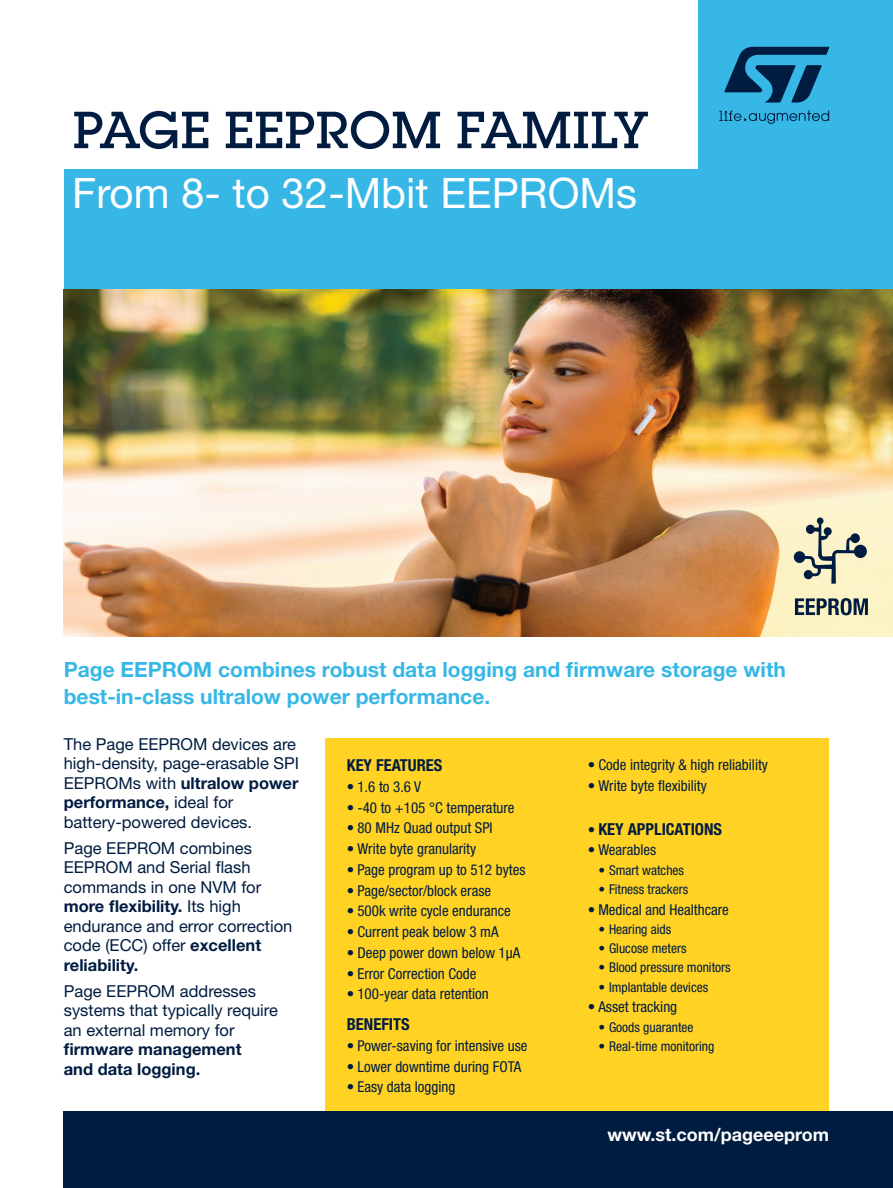
<style>
.page{position:relative;width:893px;height:1188px;background:#fff}
.page>*{position:absolute;margin:0;border:0;box-sizing:border-box;transform-origin:0 0}
.t1{font:500 51px "Lubalin Graph Std";color:#001c40}
.t2{font:42px "Helvetica Neue LT Std";color:#fff}
.t3{font:700 21px/27px "Helvetica Neue LT Std";color:#36b7e6}
.t4{font:700 18px "Helvetica Neue LT Std";color:#fff}
.t5{font:16.5px/19.5px "Helvetica Neue LT Std";color:#001c40}
.t6{font:700 condensed 16.5px "Helvetica Neue LT Std";color:#001c40}
.t7{font:700 16.5px/19.5px "Helvetica Neue LT Std";color:#001c40}
.t8{font:condensed 15px "Helvetica Neue LT Std";color:#001c40}
.t9{font:condensed 13.5px "Helvetica Neue LT Std";color:#001c40}
.s1{font-weight:700}
.s2{font-weight:400;font-size:15px}
</style>
<div class="page">
<div style="left:698px;top:0;width:195px;height:627px;background:#36b7e6"></div>
<div style="left:64px;top:169px;width:829px;height:129px;background:#36b7e6"></div>
<svg style="left:724px;top:47px;width:105px;height:56px"></svg>
<svg style="left:719px;top:110px;width:110px;height:14px"></svg>
<img style="left:64px;top:290px;width:829px;height:347px">
<div style="left:326px;top:738px;width:503px;height:410px;background:#ffd224"></div>
<div style="left:64px;top:1111px;width:829px;height:77px;background:#001c40"></div>
<svg style="left:795px;top:598px;width:73px;height:17px"></svg>
<svg style="left:794px;top:517px;width:73px;height:67px;background:#c4c3aa"></svg>
<h1 class="t1" style="left:72px;top:98px;width:577px">PAGE EEPROM FAMILY</h1>
<h2 class="t2" style="left:72px;top:168px;width:566px">From 8- to 32-Mbit EEPROMs</h2>
<h3 class="t3" style="left:64px;top:656px;width:724px">Page EEPROM combines robust data logging and firmware storage with best-in-class ultralow power performance.</h3>
<p class="t5" style="left:64px;top:734px;width:237px">The Page EEPROM devices are high-density, page-erasable SPI<br>EEPROMs with <span class="s1">ultralow power performance,</span> ideal for battery-powered devices.</p>
<p class="t5" style="left:64px;top:838px;width:230px">Page EEPROM combines<br>EEPROM and Serial flash commands in one NVM for <span class="s1">more flexibility.</span> Its high endurance and error correction code (ECC) offer <span class="s1">excellent reliability.</span></p>
<p class="t5" style="left:64px;top:981px;width:216px">Page EEPROM addresses systems that typically require an external memory for</p>
<p class="t7" style="left:64px;top:1039px;width:179px">firmware management and data logging.</p>
<p class="t6" style="left:347px;top:755px;width:97px">KEY FEATURES</p>
<p class="t8" style="left:347px;top:778px;width:76px">• 1.6 to 3.6 V</p>
<p class="t8" style="left:347px;top:799px;width:169px">• -40 to +105 °C temperature</p>
<p class="t8" style="left:347px;top:819px;width:147px">• 80 MHz Quad output SPI</p>
<p class="t8" style="left:347px;top:840px;width:131px">• Write byte granularity</p>
<p class="t8" style="left:347px;top:861px;width:180px">• Page program up to 512 bytes</p>
<p class="t8" style="left:347px;top:882px;width:146px">• Page/sector/block erase</p>
<p class="t8" style="left:347px;top:902px;width:166px">• 500k write cycle endurance</p>
<p class="t8" style="left:347px;top:923px;width:153px">• Current peak below 3 mA</p>
<p class="t8" style="left:347px;top:944px;width:175px">• Deep power down below 1µA</p>
<p class="t8" style="left:347px;top:965px;width:131px">• Error Correction Code</p>
<p class="t8" style="left:347px;top:985px;width:144px">• 100-year data retention</p>
<p class="t6" style="left:347px;top:1014px;width:64px">BENEFITS</p>
<p class="t8" style="left:347px;top:1037px;width:182px">• Power-saving for intensive use</p>
<p class="t8" style="left:347px;top:1058px;width:176px">• Lower downtime during FOTA</p>
<p class="t8" style="left:347px;top:1078px;width:110px">• Easy data logging</p>
<p class="t8" style="left:588px;top:756px;width:182px">• Code integrity &amp; high reliability</p>
<p class="t8" style="left:588px;top:777px;width:121px">• Write byte flexibility</p>
<p class="t6" style="left:588px;top:819px;width:136px"><span class="s2">•</span> KEY APPLICATIONS</p>
<p class="t8" style="left:588px;top:841px;width:70px">• Wearables</p>
<p class="t9" style="left:598px;top:862px;width:87px">• Smart watches</p>
<p class="t9" style="left:598px;top:881px;width:91px">• Fitness trackers</p>
<p class="t8" style="left:588px;top:901px;width:143px">• Medical and Healthcare</p>
<p class="t9" style="left:598px;top:921px;width:74px">• Hearing aids</p>
<p class="t9" style="left:598px;top:941px;width:90px">• Glucose meters</p>
<p class="t9" style="left:598px;top:960px;width:134px">• Blood pressure monitors</p>
<p class="t9" style="left:598px;top:979px;width:111px">• Implantable devices</p>
<p class="t8" style="left:588px;top:999px;width:91px">• Asset tracking</p>
<p class="t9" style="left:598px;top:1019px;width:97px">• Goods guarantee</p>
<p class="t9" style="left:598px;top:1038px;width:117px">• Real-time monitoring</p>
<p class="t4" style="left:608px;top:1124px;width:223px">www.st.com/pageeeprom</p>
</div>
